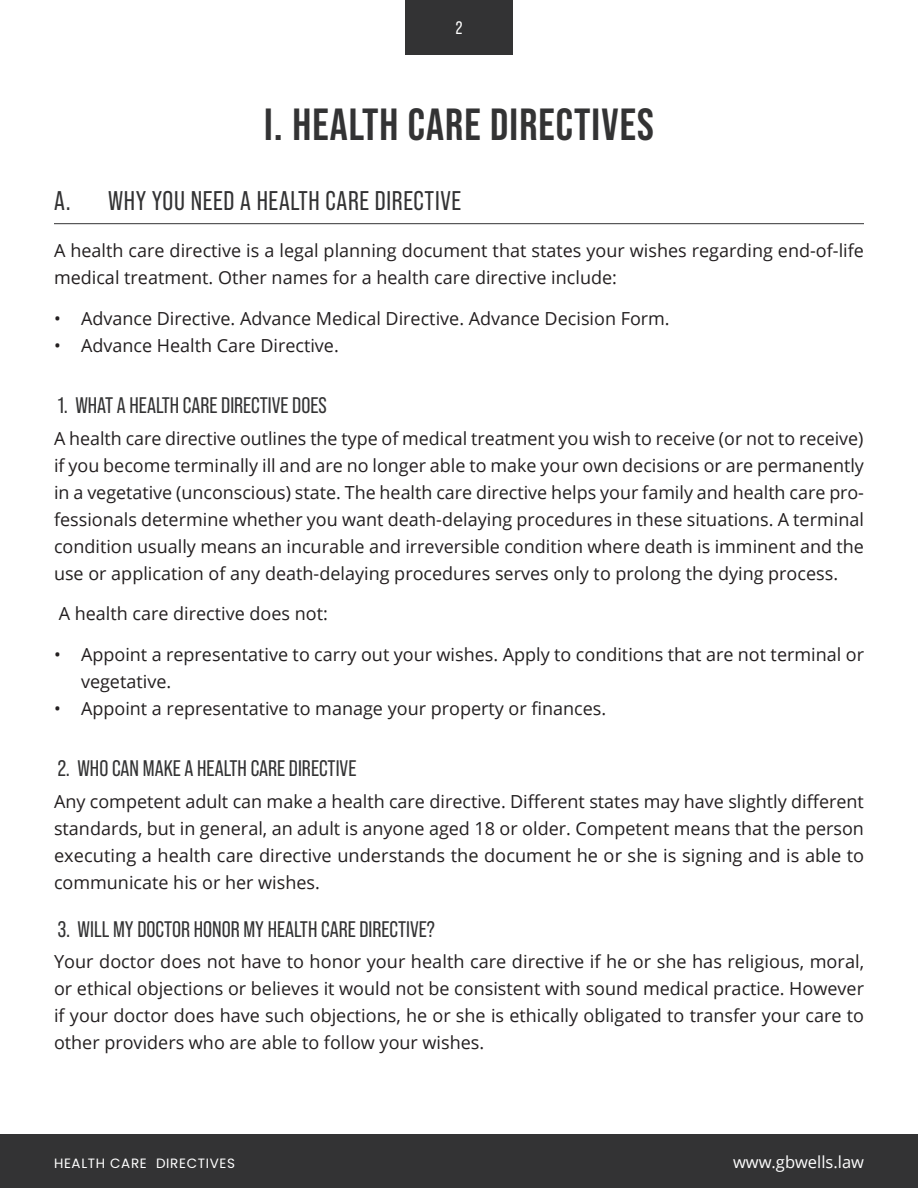
<style>
.page{position:relative;width:918px;height:1188px;background:#fff}
.page>*{position:absolute;margin:0;border:0;box-sizing:border-box;transform-origin:0 0}
.Subsection_Title_Lar{font:700 45px "Bebas Neue Pro";letter-spacing:.025em;color:#333334}
.H1_-_Heading_1{font:27px "Bebas Neue Pro";letter-spacing:.025em;color:#333334}
.H2_-_Heading_2{font:22.5px "Bebas Neue Pro";color:#333334}
.P1_1_-_Basic_Paragra{font:18px/27px "Open Sans";color:#231f20;text-align:justify}
.t1{font:18px "Bebas Neue Pro";color:#fff}
.t2{font:16.5px "Open Sans";color:#fff}
.t3{font:13.5px "Poppins";letter-spacing:.05em;color:#fff}
</style>
<div class="page">
<div style="left:405px;top:0;width:108px;height:54px;background:#333334"></div>
<div style="left:0;top:1134px;width:918px;height:54px;background:#333334"></div>
<hr style="left:54px;top:223px;width:810px;height:1px;background:#333334">
<p class="t1" style="left:456px;top:18px;width:8px">2</p>
<p class="Subsection_Title_Lar" style="left:264px;top:98px;width:391px">I. HEALTH CARE DIRECTIVES</p>
<p class="H1_-_Heading_1" style="left:54px;top:185px;width:409px">A. WHY YOU NEED A HEALTH CARE DIRECTIVE</p>
<p class="P1_1_-_Basic_Paragra" style="left:54px;top:237px;width:812px">A health care directive is a legal planning document that states your wishes regarding end-of-life medical treatment. Other names for a health care directive include:</p>
<p class="P1_1_-_Basic_Paragra" style="left:54px;top:304px;width:617px">• Advance Directive. Advance Medical Directive. Advance Decision Form.</p>
<p class="P1_1_-_Basic_Paragra" style="left:54px;top:331px;width:286px">• Advance Health Care Directive.</p>
<p class="H2_-_Heading_2" style="left:58px;top:393px;width:271px">1. WHAT A HEALTH CARE DIRECTIVE DOES</p>
<p class="P1_1_-_Basic_Paragra" style="left:54px;top:424px;width:812px">A health care directive outlines the type of medical treatment you wish to receive (or not to receive) if you become terminally ill and are no longer able to make your own decisions or are permanently in a vegetative (unconscious) state. The health care directive helps your family and health care pro&shy;fessionals determine whether you want death-delaying procedures in these situations. A terminal condition usually means an incurable and irreversible condition where death is imminent and the use or application of any death-delaying procedures serves only to prolong the dying process.</p>
<p class="P1_1_-_Basic_Paragra" style="left:59px;top:600px;width:271px">A health care directive does not:</p>
<p class="P1_1_-_Basic_Paragra" style="left:81px;top:640px;width:785px;text-indent:-27px">• Appoint a representative to carry out your wishes. Apply to conditions that are not terminal or vegetative.</p>
<p class="P1_1_-_Basic_Paragra" style="left:54px;top:694px;width:554px">• Appoint a representative to manage your property or finances.</p>
<p class="H2_-_Heading_2" style="left:58px;top:756px;width:300px">2. WHO CAN MAKE A HEALTH CARE DIRECTIVE</p>
<p class="P1_1_-_Basic_Paragra" style="left:54px;top:787px;width:812px">Any competent adult can make a health care directive. Different states may have slightly different standards, but in general, an adult is anyone aged 18 or older. Competent means that the person executing a health care directive understands the document he or she is signing and is able to communicate his or her wishes.</p>
<p class="H2_-_Heading_2" style="left:58px;top:916px;width:379px">3. WILL MY DOCTOR HONOR MY HEALTH CARE DIRECTIVE?</p>
<p class="P1_1_-_Basic_Paragra" style="left:54px;top:948px;width:812px">Your doctor does not have to honor your health care directive if he or she has religious, moral, or ethical objections or believes it would not be consistent with sound medical practice. However if your doctor does have such objections, he or she is ethically obligated to transfer your care to other providers who are able to follow your wishes.</p>
<p class="t3" style="left:54px;top:1156px;width:183px">HEALTH CARE DIRECTIVES</p>
<p class="t2" style="left:733px;top:1151px;width:132px">www.gbwells.law</p>
</div>
